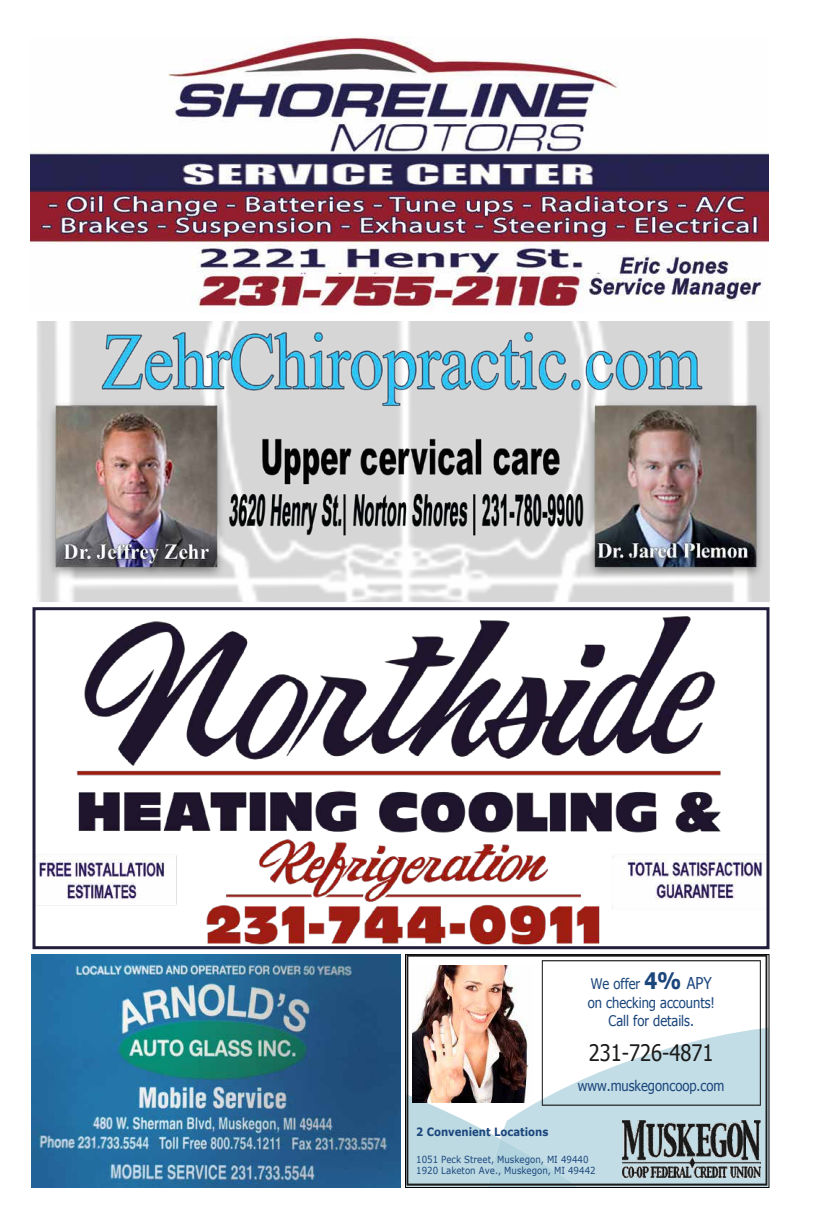
<style>
.page{position:relative;width:819px;height:1224px;background:#fff}
.page>*{position:absolute;margin:0;border:0;box-sizing:border-box;transform-origin:0 0}
.t1{font:22.7px "Tahoma";color:#1b1b1a;scale:.89 1}
.t2{font:14.6px/19.4px "Tahoma";color:#1b467c;scale:.89 1}
.t3{font:700 11.4px "Verdana";color:#1b467c;scale:.89 1}
.t4{font:9.8px/11.8px "Verdana";letter-spacing:.005em;color:#1b467c;scale:.89 1}
.s1{font-weight:700;font-size:22.7px}
.s2{font-size:16.3px}
</style>
<div class="page">
<img style="left:36px;top:616px;width:728px;height:329px">
<div style="left:32px;top:607px;width:738px;height:342px;border:3px solid #231d3c"></div>
<img style="left:30px;top:36px;width:738px;height:277px">
<img style="left:37px;top:321px;width:733px;height:280px">
<img style="left:32px;top:954px;width:368px;height:234px">
<svg style="left:407px;top:956px;width:360px;height:230px"></svg>
<svg style="left:407px;top:960px;width:354px;height:226px"></svg>
<img style="left:412px;top:965px;width:122px;height:137px">
<div style="left:405px;top:954px;width:365px;height:234px;border:1px solid #000"></div>
<p class="t2" style="left:588px;top:973px;width:144px">We offer <span class="s1">4%</span> <span class="s2">APY </span>on checking accounts!</p>
<p class="t2" style="left:609px;top:1010px;width:97px">Call for details.</p>
<h1 class="t1" style="left:589px;top:1038px;width:142px">231-726-4871</h1>
<p class="t2" style="left:578px;top:1075px;width:166px">www.muskegoncoop.com</p>
<p class="t3" style="left:416px;top:1124px;width:150px">2 Convenient Locations</p>
<p class="t4" style="left:416px;top:1153px;width:203px">1051 Peck Street, Muskegon, MI 49440<br>1920 Laketon Ave., Muskegon, MI 49442</p>
</div>
